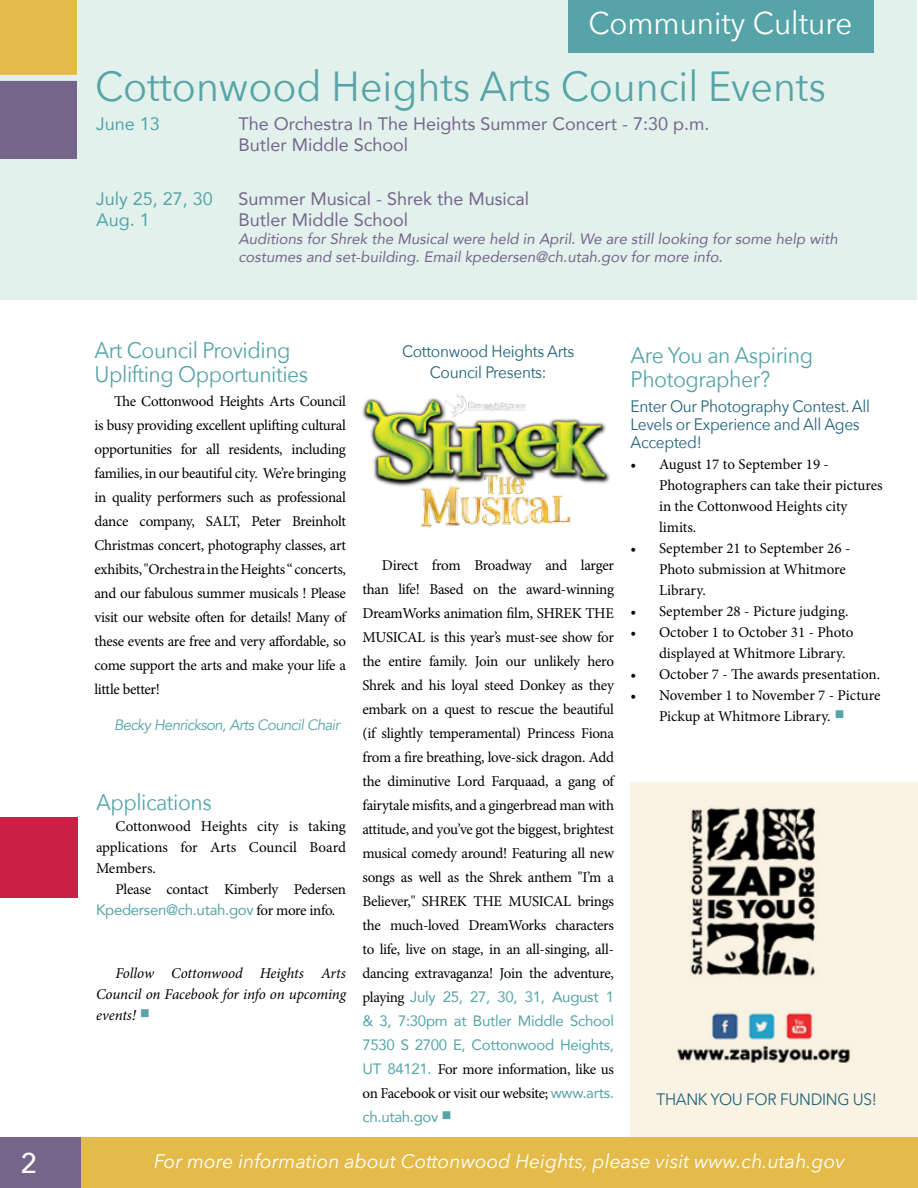
<style>
.page{position:relative;width:918px;height:1188px;background:#fff}
.page>*{position:absolute;margin:0;border:0;box-sizing:border-box;transform-origin:0 0}
.t1{font:42px "Avenir Next";color:#56a4a8;scale:.94 1}
.t2{font:31.5px "Avenir Next";color:#fff;scale:.94 1}
.t3{font:500 28.5px "Avenir Next";color:#fff}
.t4{font:22.5px/24px "Avenir Next";letter-spacing:-.02em;color:#56a4a8;scale:.94 1}
.t5{font:italic 19.5px "Avenir Next";color:#fff}
.t6{font:18px/21px "Avenir";color:#75658b}
.t7{font:18px/21px "Avenir";color:#56a4a8}
.t8{font:16.5px/18px "Avenir Next";letter-spacing:-.02em;color:#206379;scale:.94 1}
.t9{font:15px/24px "Minion Pro";letter-spacing:-.01em;color:#000}
.t10{font:italic 15px/18px "Avenir";color:#75658b}
.t11{font:15px/24px "Avenir";letter-spacing:-.02em;color:#56a4a8;text-align:justify}
.t12{font:italic 15px/21px "Minion Pro";letter-spacing:-.01em;color:#000;text-align:justify}
.t13{font:italic 15px "Avenir";letter-spacing:-.04em;color:#56a4a8}
.s1{font-family:"Minion Pro";color:#000}
.s2{font-style:normal;font-size:27px;color:#56a4a8}
.s3{font-family:"Avenir";color:#56a4a8}
.s4{font-family:"Minion Pro";font-size:27px}
.s5{font-size:27px;color:#56a4a8}
</style>
<div class="page">
<div style="left:630px;top:782px;width:288px;height:356px;background:#faf3e4"></div>
<div style="left:0;top:0;width:916px;height:299px;background:#e2f1ec"></div>
<div style="left:16px;top:1138px;width:902px;height:50px;background:#e4bb4a"></div>
<div style="left:0;top:1138px;width:81px;height:50px;background:#75658b"></div>
<div style="left:0;top:78px;width:77px;height:81px;background:#75658b"></div>
<div style="left:0;top:0;width:76px;height:78px;background:#e4bb4a"></div>
<div style="left:0;top:75px;width:81px;height:6px;background:#e2f1ec"></div>
<div style="left:568px;top:0;width:306px;height:53px;background:#56a4a8"></div>
<img style="left:362px;top:394px;width:248px;height:134px">
<img style="left:677px;top:807px;width:173px;height:256px">
<div style="left:0;top:817px;width:77px;height:81px;background:#cb1f45"></div>
<h2 class="t2" style="left:588px;top:-4px;width:282px">Community Culture</h2>
<h1 class="t1" style="left:95px;top:50px;width:779px">Cottonwood Heights Arts Council Events</h1>
<p class="t7" style="left:96px;top:113px;width:65px">June 13</p>
<p class="t6" style="left:238px;top:113px;width:473px">The Orchestra In The Heights Summer Concert - 7:30 p.m.<br>Butler Middle School</p>
<p class="t7" style="left:96px;top:188px;width:118px">July 25, 27, 30<br>Aug. 1</p>
<p class="t6" style="left:238px;top:188px;width:292px">Summer Musical - Shrek the Musical<br>Butler Middle School</p>
<p class="t10" style="left:238px;top:230px;width:601px">Auditions for Shrek the Musical were held in April. We are still looking for some help with costumes and set-building. Email kpedersen@ch.utah.gov for more info.</p>
<h3 class="t4" style="left:94px;top:337px;width:229px">Art Council Providing<br>Uplifting Opportunities</h3>
<p class="t9" style="left:94px;top:390px;width:253px;text-align:justify;text-indent:20px">The Cottonwood Heights Arts Council is busy providing excellent uplifting cultural opportunities for all residents, including families, in our beautiful city. We’re bringing in quality performers such as professional dance company, SALT, Peter Breinholt Christmas concert, photography classes, art exhibits, "Orchestra in the Heights “ concerts, and our fabulous summer musicals ! Please visit our website often for details! Many of these events are free and very affordable, so come support the arts and make your life a little better!</p>
<p class="t13" style="left:114px;top:716px;width:227px">Becky Henrickson, Arts Council Chair</p>
<h3 class="t4" style="left:96px;top:789px;width:125px">Applications</h3>
<p class="t9" style="left:96px;top:816px;width:252px;line-height:21px;text-align:justify;text-indent:20px">Cottonwood Heights city is taking applications for Arts Council Board Members.</p>
<p class="t9" style="left:116px;top:878px;width:232px">Please contact Kimberly Pedersen</p>
<p class="t11" style="left:96px;top:898px;width:241px">Kpedersen@ch.utah.gov <span class="s1">for more info.</span></p>
<p class="t12" style="left:96px;top:963px;width:251px;text-indent:20px">Follow Cottonwood Heights Arts Council on Facebook for info on upcoming events! <span class="s2">■</span></p>
<p class="t8" style="left:402px;top:340px;width:185px;line-height:21px;text-align:center">Cottonwood Heights Arts<br>Council Presents:</p>
<p class="t9" style="left:362px;top:554px;width:253px;text-align:justify;text-indent:20px">Direct from Broadway and larger than life! Based on the award-winning DreamWorks animation film, SHREK THE MUSICAL is this year’s must-see show for the entire family. Join our unlikely hero Shrek and his loyal steed Donkey as they embark on a quest to rescue the beautiful (if slightly temperamental) Princess Fiona from a fire breathing, love-sick dragon. Add the diminutive Lord Farquaad, a gang of fairytale misfits, and a gingerbread man with attitude, and you’ve got the biggest, brightest musical comedy around! Featuring all new songs as well as the Shrek anthem "I’m a Believer," SHREK THE MUSICAL brings the much-loved DreamWorks characters to life, live on stage, in an all-singing, all&shy;dancing extravaganza! Join the adventure,</p>
<p class="t11" style="left:362px;top:984px;width:253px"><span class="s1">playing</span> July 25, 27, 30, 31, August 1 &amp; 3, 7:30pm at Butler Middle School 7530 S 2700 E, Cottonwood Heights,</p>
<p class="t9" style="left:362px;top:1058px;width:253px"><span class="s3">UT 84121.</span> For more information, like us on Facebook or visit our website; <span class="s3">www.arts.</span></p>
<p class="t11" style="left:362px;top:1104px;width:91px">ch.utah.gov <span class="s4">■</span></p>
<h3 class="t4" style="left:630px;top:342px;width:196px">Are You an Aspiring<br>Photographer?</h3>
<p class="t8" style="left:630px;top:396px;width:256px">Enter Our Photography Contest. All<br>Levels or Experience and All Ages<br>Accepted!</p>
<p class="t9" style="left:659px;top:454px;width:225px;line-height:21px;text-indent:-28px">• August 17 to September 19 -<br>Photographers can take their pictures in the Cottonwood Heights city limits.</p>
<p class="t9" style="left:659px;top:538px;width:193px;line-height:21px;text-indent:-28px">• September 21 to September 26 -<br>Photo submission at Whitmore<br>Library.</p>
<p class="t9" style="left:630px;top:600px;width:220px">• September 28 - Picture judging.</p>
<p class="t9" style="left:659px;top:622px;width:196px;line-height:21px;text-indent:-28px">• October 1 to October 31 - Photo displayed at Whitmore Library.</p>
<p class="t9" style="left:630px;top:663px;width:251px">• October 7 - The awards presentation.</p>
<p class="t9" style="left:630px;top:685px;width:252px;line-height:21px;text-align:center">• November 1 to November 7 - Picture<br>Pickup at Whitmore Library. <span class="s5">■</span></p>
<p class="t8" style="left:657px;top:1089px;width:236px">THANK YOU FOR FUNDING US!</p>
<h3 class="t3" style="left:20px;top:1139px;width:18px">2</h3>
<h3 class="t5" style="left:154px;top:1144px;width:692px">For more information about Cottonwood Heights, please visit www.ch.utah.gov</h3>
</div>
